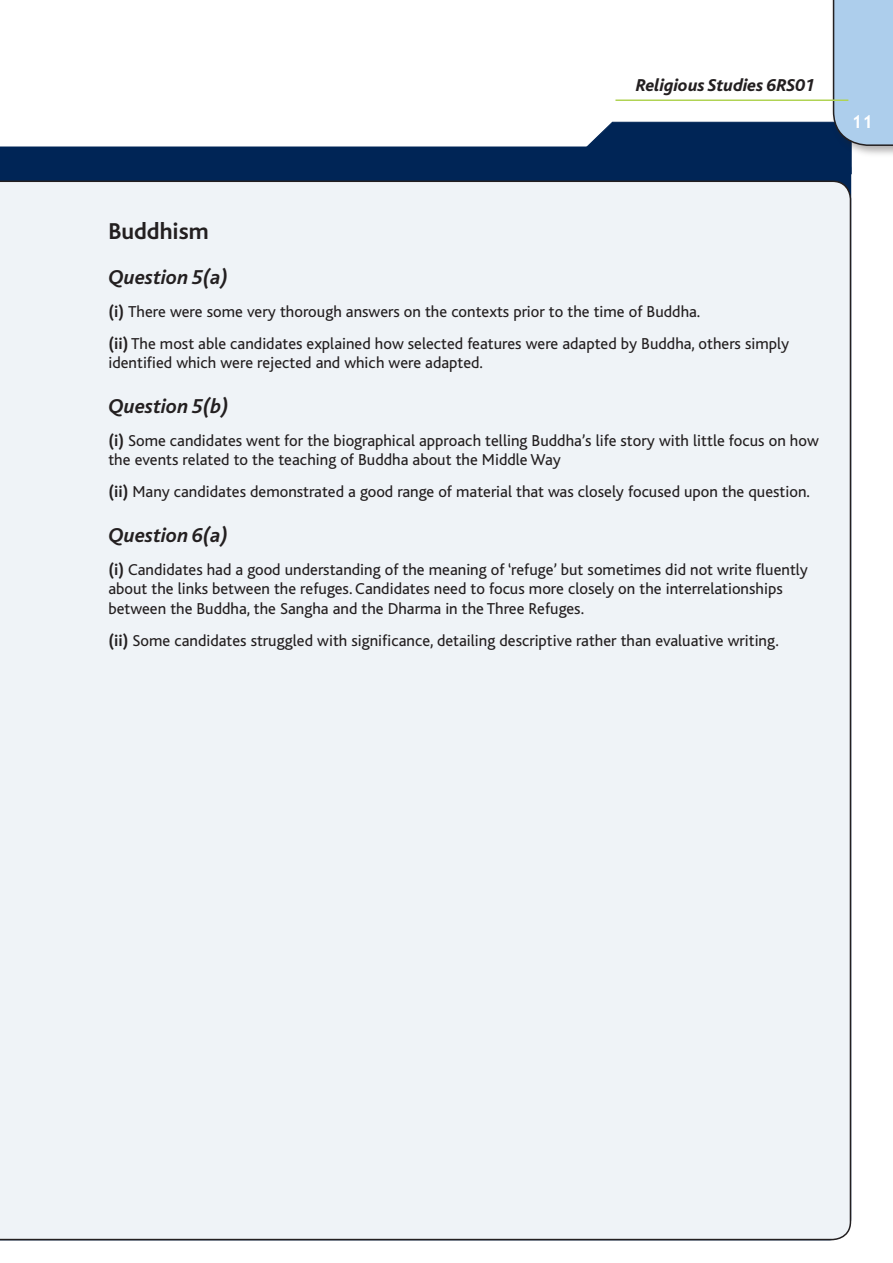
<style>
.page{position:relative;width:893px;height:1263px;background:#fff}
.page>*{position:absolute;margin:0;border:0;box-sizing:border-box;transform-origin:0 0}
.Heading_1{font:700 24px "Bliss";color:#231f20}
.Heading_2{font:italic 700 21px "Bliss";color:#231f20}
.t1{font:italic 800 18px "Bliss";color:#231f20}
.t2{font:700 18px "Trebuchet MS";color:#fff}
.Body_text{font:16.5px/19.5px "Bliss";color:#231f20}
.s1{font-weight:700}
</style>
<div class="page">
<div style="left:0;top:146px;width:851px;height:35px;background:#002556"></div>
<div style="left:0;top:181px;width:851px;height:1059px;background:#eff3f7"></div>
<svg style="left:558px;top:0;width:335px;height:175px"></svg>
<hr style="left:615px;top:99px;width:233px;height:2px;background:#b0d354">
<p class="t1" style="left:636px;top:76px;width:181px">Religious Studies 6RS01</p>
<p class="t2" style="left:852px;top:110px;width:9px">11</p>
<p class="Heading_1" style="left:108px;top:219px;width:102px">Buddhism</p>
<p class="Heading_2" style="left:108px;top:267px;width:121px">Question 5(a)</p>
<p class="Body_text" style="left:108px;top:302px;width:593px"><span class="s1">(i)</span> There were some very thorough answers on the contexts prior to the time of Buddha.</p>
<p class="Body_text" style="left:108px;top:334px;width:682px"><span class="s1">(ii)</span> The most able candidates explained how selected features were adapted by Buddha, others simply identified which were rejected and which were adapted.</p>
<p class="Heading_2" style="left:108px;top:396px;width:121px">Question 5(b)</p>
<p class="Body_text" style="left:108px;top:431px;width:712px"><span class="s1">(i)</span> Some candidates went for the biographical approach telling Buddha’s life story with little focus on how the events related to the teaching of Buddha about the Middle Way</p>
<p class="Body_text" style="left:108px;top:483px;width:703px"><span class="s1">(ii)</span> Many candidates demonstrated a good range of material that was closely focused upon the question.</p>
<p class="Heading_2" style="left:108px;top:525px;width:121px">Question 6(a)</p>
<p class="Body_text" style="left:108px;top:560px;width:701px"><span class="s1">(i)</span> Candidates had a good understanding of the meaning of ‘refuge’ but sometimes did not write fluently about the links between the refuges. Candidates need to focus more closely on the interrelationships between the Buddha, the Sangha and the Dharma in the Three Refuges.</p>
<p class="Body_text" style="left:108px;top:631px;width:672px"><span class="s1">(ii)</span> Some candidates struggled with significance, detailing descriptive rather than evaluative writing.</p>
</div>
